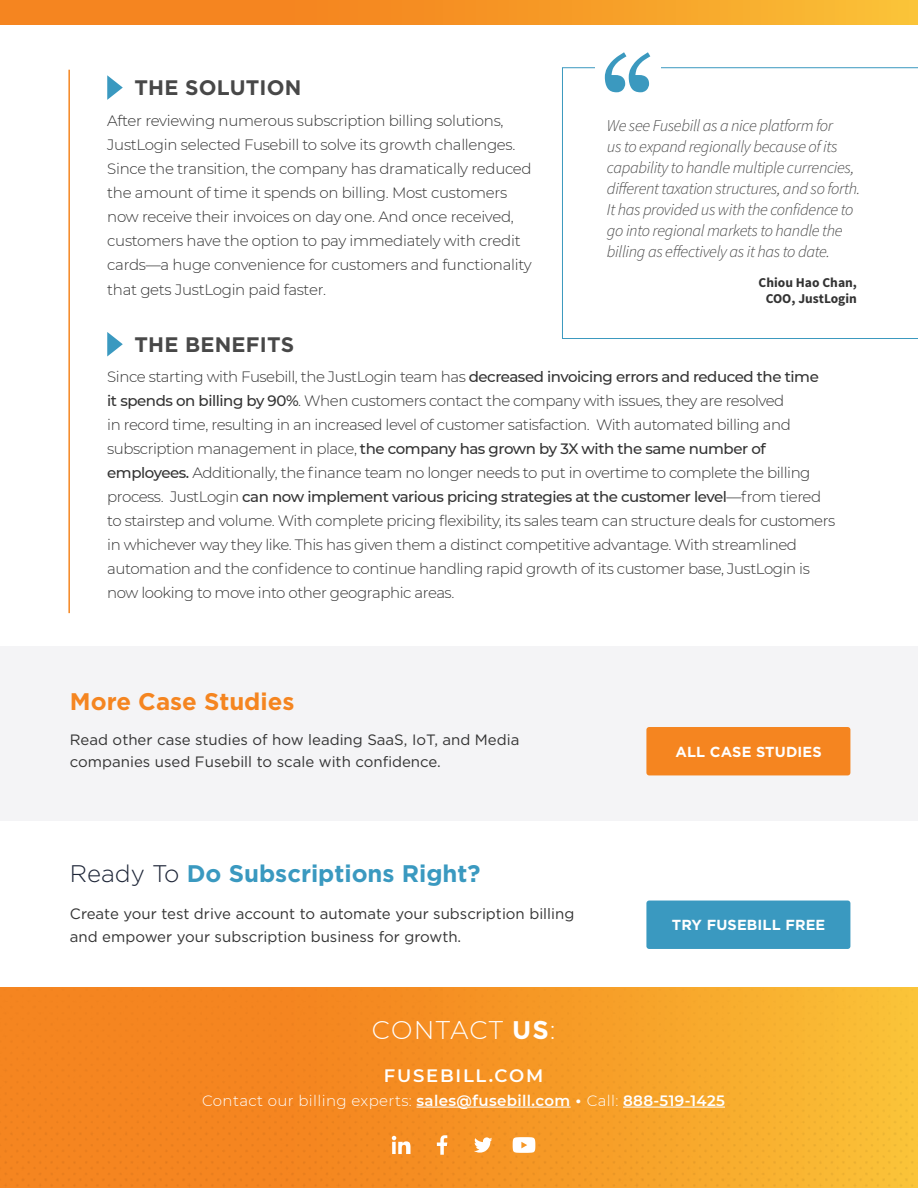
<style>
.page{position:relative;width:918px;height:1188px;background:#fff}
.page>*{position:absolute;margin:0;border:0;box-sizing:border-box;transform-origin:0 0}
.t1{font:300 25.5px "Montserrat";letter-spacing:.04em;color:#fff}
.t2{font:700 24px "Gotham";color:#3a99c0}
.t3{font:700 24px "Gotham";color:#f58520}
.t4{font:700 21px "Gotham";letter-spacing:.01em;color:#484848}
.t5{font:600 18px "Montserrat";letter-spacing:.1em;color:#fff}
.t6{font:italic 300 16.5px/21px "Source Sans Pro";letter-spacing:-.02em;color:#484848}
.t7{font:300 15px/24px "Montserrat";letter-spacing:-.03em;color:#333}
.t8{font:15px/22.5px "Gotham";color:#333}
.t9{font:300 15px "Montserrat";letter-spacing:.025em;color:#fff}
.t10{font:700 14.55px "Gotham";letter-spacing:.01em;color:#fff}
.t11{font:700 13.5px/16.2px "Source Sans Pro";color:#333;text-align:center}
.s1{font-weight:500}
.s2{font-weight:300;color:#1e2638}
.s3{font-weight:700}
.s4{font-weight:600}
.s5{font-family:"DIN Next LT Pro";font-weight:500;font-stretch:condensed}
</style>
<div class="page">
<div style="left:0;top:0;width:918px;height:24px;background:linear-gradient(to right,#f4771a,#f9b933)"></div>
<svg style="left:562px;top:67px;width:356px;height:272px"></svg>
<div style="left:595px;top:46px;width:66px;height:48px;background:#fff"></div>
<svg style="left:605px;top:52px;width:45px;height:40px"></svg>
<div style="left:0;top:987px;width:918px;height:201px;background:linear-gradient(to right,#f3761a,#f8b833)"></div>
<hr style="left:417px;top:1107px;width:154px;height:1px;background:#fff">
<hr style="left:623px;top:1107px;width:102px;height:1px;background:#fff">
<svg style="left:513px;top:1137px;width:22px;height:16px"></svg>
<svg style="left:474px;top:1137px;width:18px;height:16px"></svg>
<svg style="left:392px;top:1136px;width:18px;height:18px"></svg>
<svg style="left:437px;top:1135px;width:10px;height:20px"></svg>
<div style="left:0;top:646px;width:918px;height:175px;background:#f4f4f6"></div>
<div style="left:646px;top:727px;width:204px;height:48px;background:#f58520;border-radius:3px"></div>
<div style="left:646px;top:901px;width:204px;height:48px;background:#3a99c0;border-radius:3px"></div>
<svg style="left:107px;top:75px;width:16px;height:25px"></svg>
<svg style="left:107px;top:332px;width:16px;height:24px"></svg>
<h3 class="t4" style="left:134px;top:74px;width:169px">THE SOLUTION</h3>
<p class="t7" style="left:107px;top:108px;width:426px">After reviewing numerous subscription billing solutions, JustLogin selected Fusebill to solve its growth challenges.<br>Since the transition, the company has dramatically reduced the amount of time it spends on billing. Most customers now receive their invoices on day one. And once received, customers have the option to pay immediately with credit cards—a huge convenience for customers and functionality</p>
<p class="t7" style="left:107px;top:277px;width:220px">that gets JustLogin paid faster.</p>
<h3 class="t4" style="left:134px;top:331px;width:161px">THE BENEFITS</h3>
<p class="t7" style="left:107px;top:365px;width:730px">Since starting with Fusebill, the JustLogin team has <span class="s1">decreased invoicing errors and reduced the time<br>it spends on billing by 90%</span>. When customers contact the company with issues, they are resolved<br>in record time, resulting in an increased level of customer satisfaction. With automated billing and subscription management in place, <span class="s1">the company has grown by 3X with the same number of employees.</span> Additionally, the finance team no longer needs to put in overtime to complete the billing process. JustLogin <span class="s1">can now implement various pricing strategies at the customer level</span>—from tiered to stairstep and volume. With complete pricing flexibility, its sales team can structure deals for customers in whichever way they like. This has given them a distinct competitive advantage. With streamlined automation and the confidence to continue handling rapid growth of its customer base, JustLogin is now looking to move into other geographic areas.</p>
<p class="t6" style="left:607px;top:115px;width:255px">We see Fusebill as a nice platform for<br>us to expand regionally because of its capability to handle multiple currencies, different taxation structures, and so forth.<br>It has provided us with the confidence to go into regional markets to handle the billing as effectively as it has to date.</p>
<p class="t11" style="left:759px;top:274px;width:100px">Chiou Hao Chan,<br>COO, JustLogin</p>
<h2 class="t3" style="left:70px;top:686px;width:226px">More Case Studies</h2>
<p class="t8" style="left:70px;top:728px;width:451px">Read other case studies of how leading SaaS, IoT, and Media companies used Fusebill to scale with confidence.</p>
<p class="t10" style="left:675px;top:742px;width:148px">ALL CASE STUDIES</p>
<h2 class="t2" style="left:70px;top:858px;width:412px"><span class="s2">Ready To</span> Do Subscriptions Right?</h2>
<p class="t8" style="left:70px;top:902px;width:506px">Create your test drive account to automate your subscription billing and empower your subscription business for growth.</p>
<p class="t10" style="left:672px;top:915px;width:155px">TRY FUSEBILL FREE</p>
<h1 class="t1" style="left:372px;top:1012px;width:185px">CONTACT <span class="s3">US</span>:</h1>
<p class="t5" style="left:384px;top:1063px;width:161px">FUSEBILL.COM</p>
<p class="t9" style="left:202px;top:1090px;width:524px">Contact our billing experts: <span class="s4">sales@fusebill.com</span> <span class="s5">•</span> Call: <span class="s4">888-519-1425</span></p>
</div>
